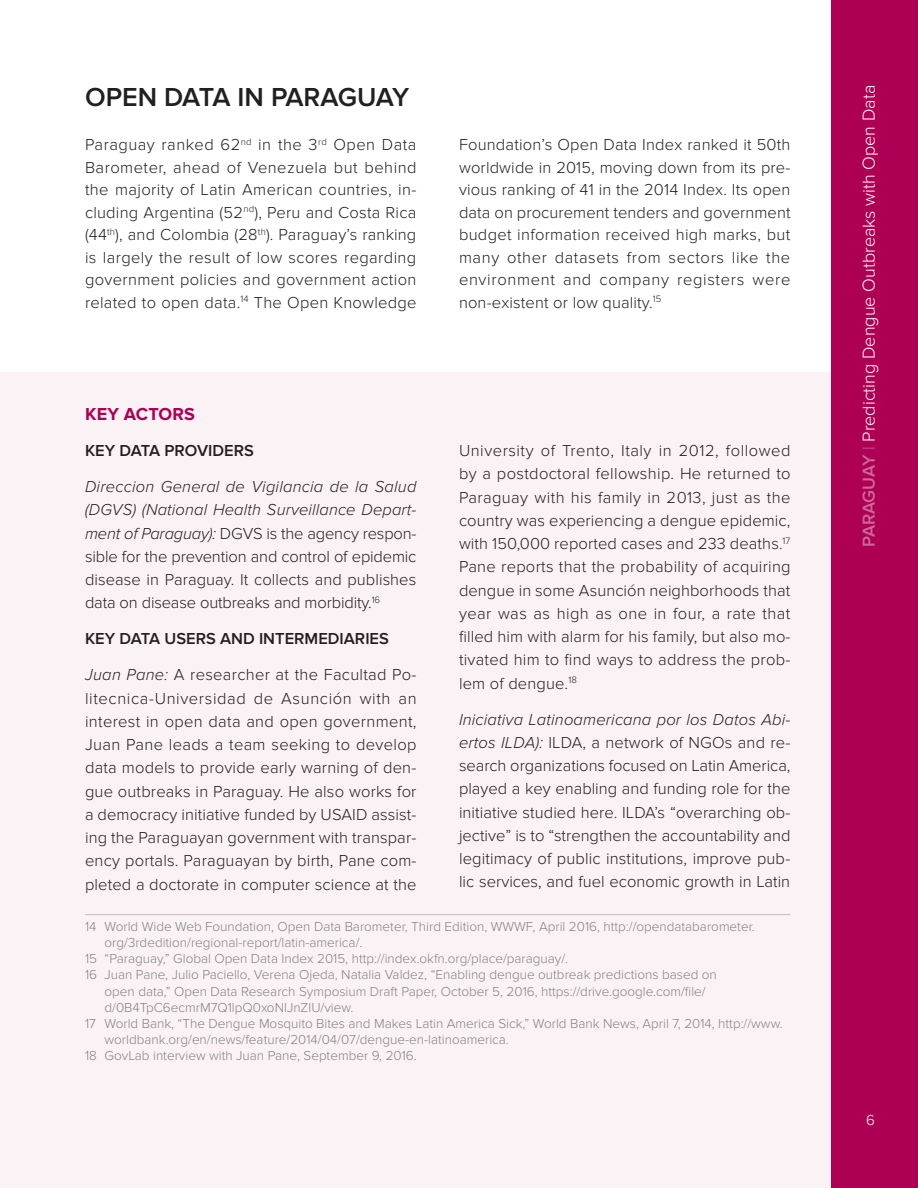
<style>
.page{position:relative;width:918px;height:1188px;background:#fff}
.page>*{position:absolute;margin:0;border:0;box-sizing:border-box;transform-origin:0 0}
.t1{font:600 27px "Proxima Nova";letter-spacing:-.015em;color:#231f20}
.t2{font:300 18px "Proxima Nova";color:#fff}
.t3{font:700 18px "Proxima Nova";letter-spacing:.01em;color:#ad0054}
.t4{font:300 16.5px/23.2px "Proxima Nova";letter-spacing:.01em;color:#231f20;text-align:justify}
.t5{font:600 16.5px "Proxima Nova";color:#231f20}
.t6{font:300 15px "Proxima Nova";color:#fff}
.e-footnote-text{font:300 13.5px/16.2px "Proxima Nova";color:#808285}
.s1{font-style:italic}
.s2{font-weight:600;color:#ce6698}
.s3{color:#ce6698}
</style>
<div class="page">
<div style="left:0;top:372px;width:832px;height:816px;background:#fbf2f6"></div>
<div style="left:832px;top:0;width:86px;height:1188px;background:#ad0054"></div>
<hr style="left:85px;top:914px;width:705px;height:1px;background:#bcbdc0">
<p class="t1" style="left:85px;top:82px;width:326px">OPEN DATA IN PARAGUAY</p>
<p class="t4" style="left:85px;top:134px;width:333px;line-height:22.5px">Paraguay ranked 62<sup>nd</sup> in the 3<sup>rd</sup> Open Data Barometer, ahead of Venezuela but behind the majority of Latin American countries, in&shy;cluding Argentina (52<sup>nd</sup>), Peru and Costa Rica (44<sup>th</sup>), and Colombia (28<sup>th</sup>). Paraguay’s ranking is largely the result of low scores regarding government policies and government action related to open data.<sup>14</sup> The Open Knowledge</p>
<p class="t4" style="left:459px;top:134px;width:333px;line-height:22.5px">Foundation’s Open Data Index ranked it 50th worldwide in 2015, moving down from its pre&shy;vious ranking of 41 in the 2014 Index. Its open data on procurement tenders and government budget information received high marks, but many other datasets from sectors like the environment and company registers were non-existent or low quality.<sup>15</sup></p>
<p class="t3" style="left:85px;top:404px;width:112px">KEY ACTORS</p>
<p class="t5" style="left:85px;top:441px;width:170px">KEY DATA PROVIDERS</p>
<p class="t4" style="left:85px;top:475px;width:333px"><span class="s1">Direccion General de Vigilancia de la Salud (DGVS) (National Health Surveillance Depart&shy;ment of Paraguay):</span> DGVS is the agency respon&shy;sible for the prevention and control of epidemic disease in Paraguay. It collects and publishes data on disease outbreaks and morbidity.<sup>16</sup></p>
<p class="t5" style="left:85px;top:629px;width:305px">KEY DATA USERS AND INTERMEDIARIES</p>
<p class="t4" style="left:85px;top:664px;width:333px"><span class="s1">Juan Pane:</span> A researcher at the Facultad Po&shy;litecnica-Universidad de Asunción with an interest in open data and open government, Juan Pane leads a team seeking to develop data models to provide early warning of den&shy;gue outbreaks in Paraguay. He also works for a democracy initiative funded by USAID assist&shy;ing the Paraguayan government with transpar&shy;ency portals. Paraguayan by birth, Pane com&shy;pleted a doctorate in computer science at the</p>
<p class="t4" style="left:459px;top:439px;width:333px">University of Trento, Italy in 2012, followed by a postdoctoral fellowship. He returned to Paraguay with his family in 2013, just as the country was experiencing a dengue epidemic, with 150,000 reported cases and 233 deaths.<sup>17<br></sup>Pane reports that the probability of acquiring dengue in some Asunción neighborhoods that year was as high as one in four, a rate that filled him with alarm for his family, but also mo&shy;tivated him to find ways to address the prob&shy;lem of dengue.<sup>18</sup></p>
<p class="t4" style="left:459px;top:708px;width:333px"><span class="s1">Iniciativa Latinoamericana por los Datos Abi&shy;ertos ILDA):</span> ILDA, a network of NGOs and re&shy;search organizations focused on Latin America, played a key enabling and funding role for the initiative studied here. ILDA’s “overarching ob&shy;jective” is to “strengthen the accountability and legitimacy of public institutions, improve pub&shy;lic services, and fuel economic growth in Latin</p>
<p class="e-footnote-text" style="left:105px;top:918px;width:652px;text-indent:-20px">14 World Wide Web Foundation, Open Data Barometer, Third Edition, WWWF, April 2016, http://opendatabarometer. org/3rdedition/regional-report/latin-america/.</p>
<p class="e-footnote-text" style="left:85px;top:951px;width:485px">15 “Paraguay,” Global Open Data Index 2015, http://index.okfn.org/place/paraguay/.</p>
<p class="e-footnote-text" style="left:105px;top:967px;width:614px;text-indent:-20px">16 Juan Pane, Julio Paciello, Verena Ojeda, Natalia Valdez, “Enabling dengue outbreak predictions based on open data,” Open Data Research Symposium Draft Paper, October 5, 2016, https://drive.google.com/file/ d/0B4TpC6ecmrM7Q1lpQ0xoNlJnZlU/view.</p>
<p class="e-footnote-text" style="left:105px;top:1016px;width:680px;text-indent:-20px">17 World Bank, “The Dengue Mosquito Bites and Makes Latin America Sick,” World Bank News, April 7, 2014, http://www. worldbank.org/en/news/feature/2014/04/07/dengue-en-latinoamerica.</p>
<p class="e-footnote-text" style="left:85px;top:1048px;width:333px">18 GovLab interview with Juan Pane, September 9, 2016.</p>
<p class="t2" style="left:859px;top:547px;width:464px;rotate:-90deg"><span class="s2">PARAGUAY</span> <span class="s3">|</span> Predicting Dengue Outbreaks with Open Data</p>
<p class="t6" style="left:866px;top:1111px;width:10px">6</p>
</div>
